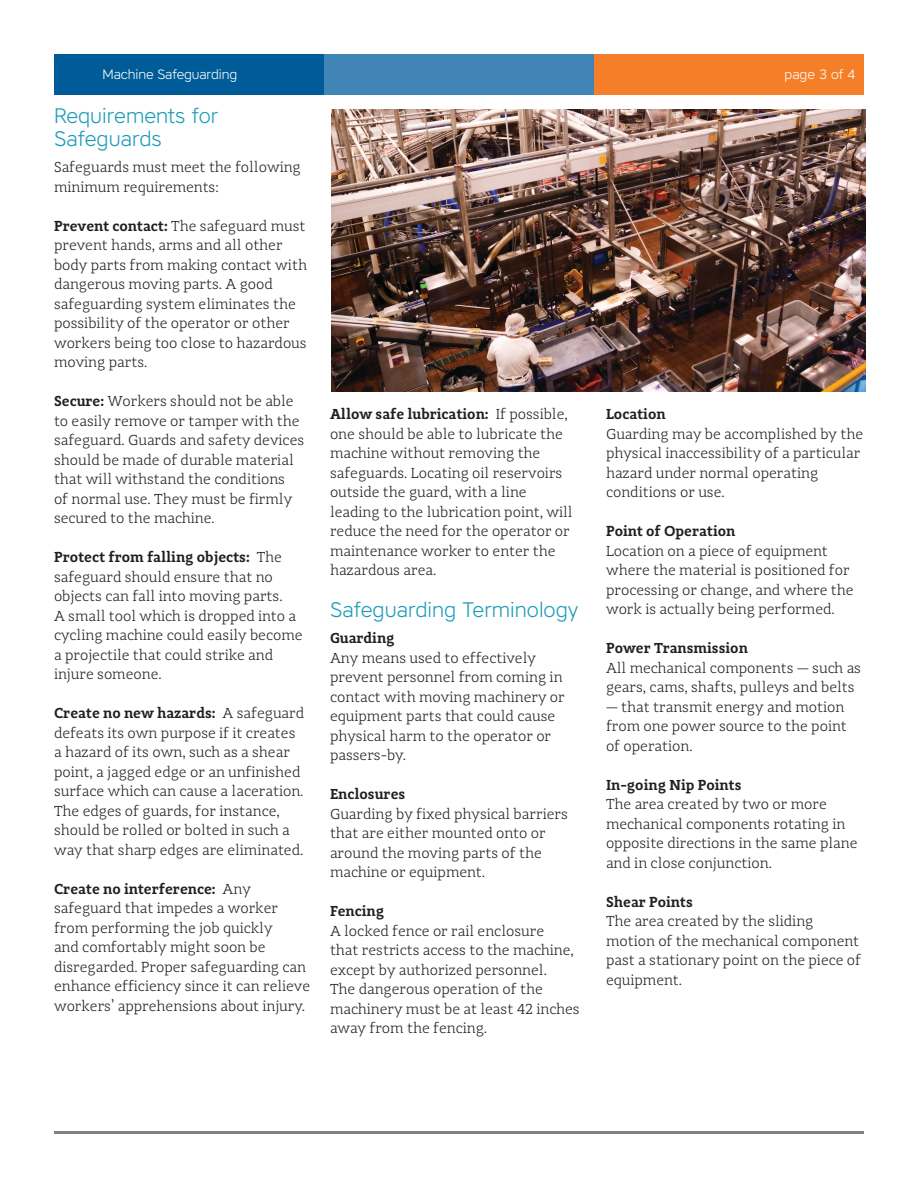
<style>
.page{position:relative;width:918px;height:1188px;background:#fff}
.page>*{position:absolute;margin:0;border:0;box-sizing:border-box;transform-origin:0 0}
.h4__Paragraph_headi{font:300 21px/22.5px "Core Sans A";color:#1b9bb9}
.p__paragraphs{font:300 15px/19.5px "Adagio Slab";color:#231f20}
.p__paragraphs-2{font:600 15px "Adagio Slab";color:#231f20}
.t1{font:300 13.5px "Core Sans A";letter-spacing:-.01em;color:#fff}
.s1{font-weight:600}
</style>
<div class="page">
<div style="left:54px;top:54px;width:270px;height:40px;background:#005c98"></div>
<div style="left:324px;top:54px;width:270px;height:40px;background:#4185b6"></div>
<div style="left:594px;top:54px;width:270px;height:40px;background:#f57f29"></div>
<hr style="left:54px;top:1131px;width:810px;height:3px;background:#808285">
<img style="left:331px;top:110px;width:534px;height:282px">
<p class="t1" style="left:103px;top:66px;width:136px">Machine Safeguarding</p>
<p class="t1" style="left:785px;top:65px;width:72px">page 3 of 4</p>
<p class="h4__Paragraph_headi" style="left:54px;top:104px;width:166px">Requirements for<br>Safeguards</p>
<p class="p__paragraphs" style="left:54px;top:157px;width:248px">Safeguards must meet the following minimum requirements:</p>
<p class="p__paragraphs" style="left:54px;top:216px;width:255px"><span class="s1">Prevent contact:</span> The safeguard must prevent hands, arms and all other body parts from making contact with dangerous moving parts. A good safeguarding system eliminates the possibility of the operator or other workers being too close to hazardous moving parts.</p>
<p class="p__paragraphs" style="left:54px;top:391px;width:252px"><span class="s1">Secure:</span> Workers should not be able to easily remove or tamper with the safeguard. Guards and safety devices should be made of durable material that will withstand the conditions<br>of normal use. They must be firmly secured to the machine.</p>
<p class="p__paragraphs" style="left:54px;top:547px;width:250px"><span class="s1">Protect from falling objects:</span> The safeguard should ensure that no objects can fall into moving parts.<br>A small tool which is dropped into a cycling machine could easily become a projectile that could strike and injure someone.</p>
<p class="p__paragraphs" style="left:54px;top:703px;width:252px"><span class="s1">Create no new hazards:</span> A safeguard defeats its own purpose if it creates a hazard of its own, such as a shear point, a jagged edge or an unfinished surface which can cause a laceration.<br>The edges of guards, for instance, should be rolled or bolted in such a way that sharp edges are eliminated.</p>
<p class="p__paragraphs" style="left:54px;top:879px;width:258px"><span class="s1">Create no interference:</span> Any safeguard that impedes a worker from performing the job quickly<br>and comfortably might soon be disregarded. Proper safeguarding can enhance efficiency since it can relieve workers’ apprehensions about injury.</p>
<p class="p__paragraphs" style="left:330px;top:404px;width:244px"><span class="s1">Allow safe lubrication:</span> If possible, one should be able to lubricate the machine without removing the safeguards. Locating oil reservoirs outside the guard, with a line leading to the lubrication point, will reduce the need for the operator or maintenance worker to enter the hazardous area.</p>
<p class="h4__Paragraph_headi" style="left:330px;top:598px;width:250px">Safeguarding Terminology</p>
<p class="p__paragraphs-2" style="left:330px;top:628px;width:66px">Guarding</p>
<p class="p__paragraphs" style="left:330px;top:648px;width:236px">Any means used to effectively prevent personnel from coming in contact with moving machinery or equipment parts that could cause physical harm to the operator or passers-by.</p>
<p class="p__paragraphs-2" style="left:330px;top:784px;width:77px">Enclosures</p>
<p class="p__paragraphs" style="left:330px;top:804px;width:239px">Guarding by fixed physical barriers that are either mounted onto or around the moving parts of the machine or equipment.</p>
<p class="p__paragraphs-2" style="left:330px;top:901px;width:56px">Fencing</p>
<p class="p__paragraphs" style="left:330px;top:921px;width:251px">A locked fence or rail enclosure<br>that restricts access to the machine, except by authorized personnel.<br>The dangerous operation of the machinery must be at least 42 inches away from the fencing.</p>
<p class="p__paragraphs-2" style="left:606px;top:404px;width:61px">Location</p>
<p class="p__paragraphs" style="left:606px;top:424px;width:259px">Guarding may be accomplished by the physical inaccessibility of a particular hazard under normal operating conditions or use.</p>
<p class="p__paragraphs-2" style="left:606px;top:521px;width:131px">Point of Operation</p>
<p class="p__paragraphs" style="left:606px;top:541px;width:249px">Location on a piece of equipment where the material is positioned for processing or change, and where the work is actually being performed.</p>
<p class="p__paragraphs-2" style="left:606px;top:638px;width:143px">Power Transmission</p>
<p class="p__paragraphs" style="left:606px;top:658px;width:257px">All mechanical components — such as gears, cams, shafts, pulleys and belts</p>
<p class="p__paragraphs" style="left:606px;top:697px;width:242px">— that transmit energy and motion from one power source to the point of operation.</p>
<p class="p__paragraphs-2" style="left:606px;top:775px;width:137px">In-going Nip Points</p>
<p class="p__paragraphs" style="left:606px;top:794px;width:253px">The area created by two or more mechanical components rotating in opposite directions in the same plane and in close conjunction.</p>
<p class="p__paragraphs-2" style="left:606px;top:892px;width:88px">Shear Points</p>
<p class="p__paragraphs" style="left:606px;top:911px;width:257px">The area created by the sliding motion of the mechanical component past a stationary point on the piece of equipment.</p>
</div>
